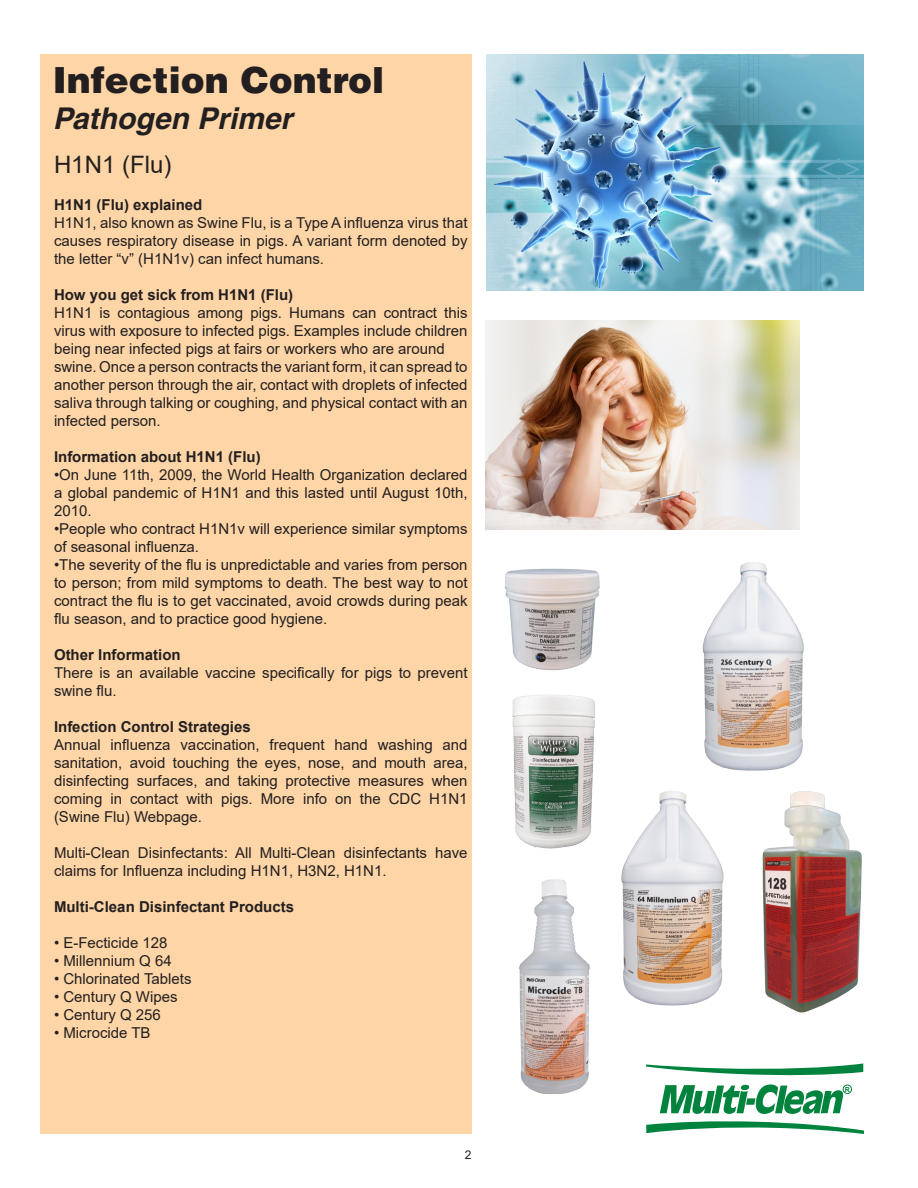
<style>
.page{position:relative;width:918px;height:1188px;background:#fff}
.page>*{position:absolute;margin:0;border:0;box-sizing:border-box;transform-origin:0 0}
.t1{font:900 36px "Helvetica";color:#231f20}
.t2{font:italic 700 30px "Helvetica";color:#231f20}
.t3{font:24px "Arial";color:#231f20}
.t4{font:15px/18px "Arial";color:#231f20;text-align:justify}
.t5{font:700 15px "Arial";color:#231f20}
.t6{font:12px "Arial";color:#231f20}
.t7{font:700 6.9px "Arial";color:#00843d}
</style>
<div class="page">
<div style="left:40px;top:54px;width:432px;height:1080px;background:#fdd5a6"></div>
<svg style="left:646px;top:1121px;width:218px;height:13px"></svg>
<svg style="left:646px;top:1063px;width:217px;height:13px"></svg>
<svg style="left:660px;top:1084px;width:184px;height:30px"></svg>
<div style="left:843px;top:1085px;width:9px;height:9px;border:1px solid #00843d;border-radius:50%"></div>
<img style="left:486px;top:321px;width:314px;height:208px">
<img style="left:486px;top:54px;width:378px;height:236px">
<img style="left:505px;top:568px;width:95px;height:103px">
<img style="left:519px;top:879px;width:71px;height:215px">
<img style="left:702px;top:562px;width:102px;height:209px">
<img style="left:512px;top:694px;width:83px;height:155px">
<img style="left:621px;top:791px;width:103px;height:215px">
<img style="left:762px;top:791px;width:100px;height:222px">
<h1 class="t1" style="left:53px;top:56px;width:333px">Infection Control</h1>
<h2 class="t2" style="left:53px;top:100px;width:241px">Pathogen Primer</h2>
<h3 class="t3" style="left:54px;top:148px;width:119px">H1N1 (Flu)</h3>
<p class="t5" style="left:54px;top:194px;width:150px">H1N1 (Flu) explained</p>
<p class="t4" style="left:54px;top:213px;width:415px">H1N1, also known as Swine Flu, is a Type A influenza virus that causes respiratory disease in pigs. A variant form denoted by the letter “v” (H1N1v) can infect humans.</p>
<p class="t5" style="left:54px;top:284px;width:241px">How you get sick from H1N1 (Flu)</p>
<p class="t4" style="left:54px;top:303px;width:415px;text-align:left">H1N1 is contagious among pigs. Humans can contract this virus with exposure to infected pigs. Examples include children being near infected pigs at fairs or workers who are around swine. Once a person contracts the variant form, it can spread to another person through the air, contact with droplets of infected saliva through talking or coughing, and physical contact with an infected person.</p>
<p class="t5" style="left:54px;top:446px;width:208px">Information about H1N1 (Flu)</p>
<p class="t4" style="left:54px;top:465px;width:415px">•On June 11th, 2009, the World Health Organization declared a global pandemic of H1N1 and this lasted until August 10th, 2010.</p>
<p class="t4" style="left:54px;top:519px;width:415px">•People who contract H1N1v will experience similar symptoms of seasonal influenza.</p>
<p class="t4" style="left:54px;top:555px;width:415px">•The severity of the flu is unpredictable and varies from person to person; from mild symptoms to death. The best way to not contract the flu is to get vaccinated, avoid crowds during peak flu season, and to practice good hygiene.</p>
<p class="t5" style="left:54px;top:644px;width:128px">Other Information</p>
<p class="t4" style="left:54px;top:663px;width:415px">There is an available vaccine specifically for pigs to prevent swine flu.</p>
<p class="t5" style="left:54px;top:716px;width:198px">Infection Control Strategies</p>
<p class="t4" style="left:54px;top:735px;width:415px">Annual influenza vaccination, frequent hand washing and sanitation, avoid touching the eyes, nose, and mouth area, disinfecting surfaces, and taking protective measures when coming in contact with pigs. More info on the CDC H1N1 (Swine Flu) Webpage.</p>
<p class="t4" style="left:54px;top:843px;width:415px">Multi-Clean Disinfectants: All Multi-Clean disinfectants have claims for Influenza including H1N1, H3N2, H1N1.</p>
<p class="t5" style="left:54px;top:896px;width:242px">Multi-Clean Disinfectant Products</p>
<p class="t4" style="left:54px;top:933px;width:115px">• E-Fecticide 128</p>
<p class="t4" style="left:54px;top:951px;width:119px">• Millennium Q 64</p>
<p class="t4" style="left:54px;top:969px;width:139px">• Chlorinated Tablets</p>
<p class="t4" style="left:54px;top:987px;width:125px">• Century Q Wipes</p>
<p class="t4" style="left:54px;top:1005px;width:108px">• Century Q 256</p>
<p class="t4" style="left:54px;top:1023px;width:98px">• Microcide TB</p>
<p class="t6" style="left:465px;top:1147px;width:8px">2</p>
<p class="t7" style="left:845px;top:1085px;width:7px">R</p>
</div>
